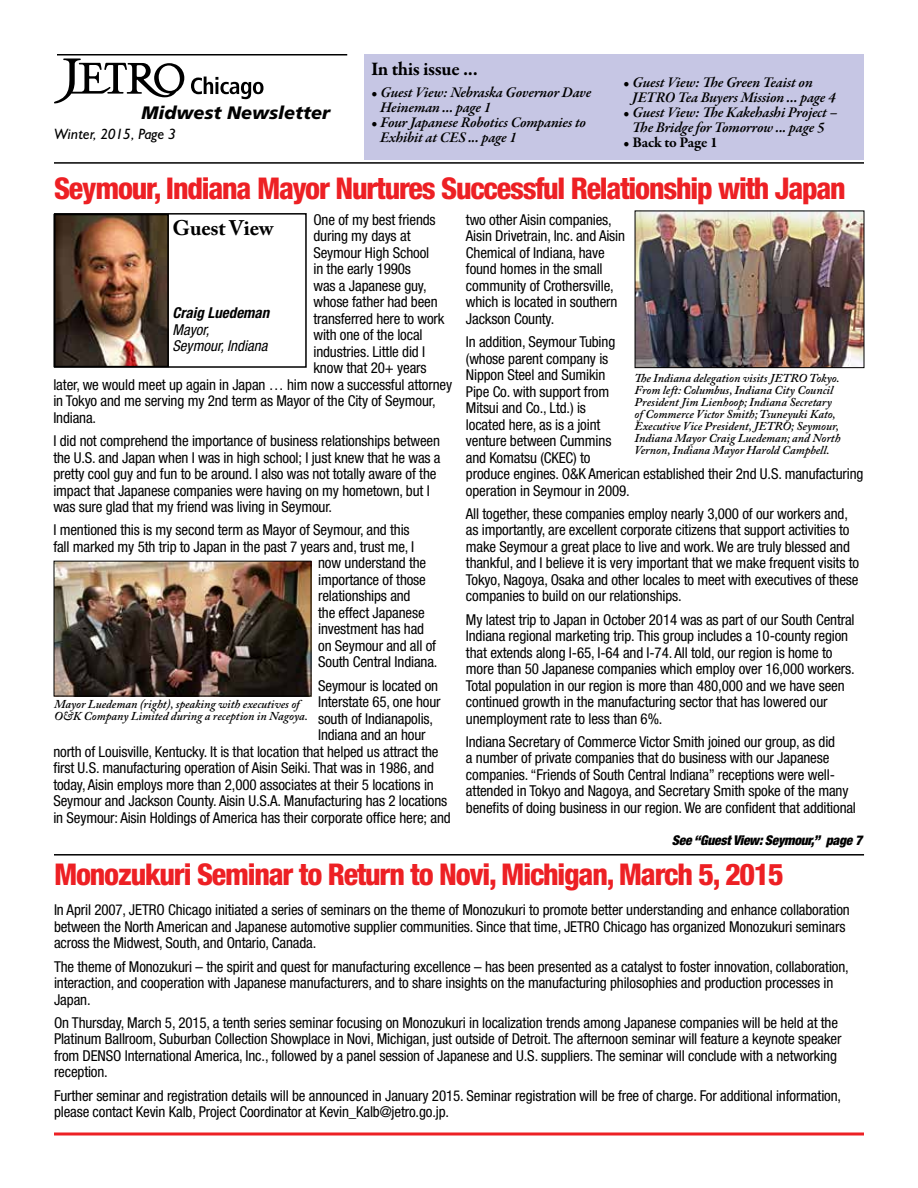
<style>
.page{position:relative;width:918px;height:1188px;background:#fff}
.page>*{position:absolute;margin:0;border:0;box-sizing:border-box;transform-origin:0 0}
.t1{font:800 condensed 30px "Helvetica Neue";letter-spacing:-.04em;color:#ed2024}
.t2{font:700 21px "Adobe Caslon Pro";letter-spacing:-.01em;color:#000}
.t3{font:700 19.5px "Garamond Premr Pro";letter-spacing:-.02em;color:#000}
.t4{font:italic 900 18px "Frutiger";color:#000}
.t5{font:condensed 15px/16.5px "Helvetica Neue";letter-spacing:-.01em;color:#000}
.t6{font:italic 600 15px/15px "Garamond Premr Pro";letter-spacing:-.015em;color:#000}
.t7{font:italic condensed 15px/16.5px "Helvetica Neue";color:#000}
.t8{font:italic 15px "Humanist 521 BT";color:#000}
.t9{font:italic 700 condensed 15px "Helvetica Neue";color:#000}
.t10{font:700 15px "Garamond Premr Pro";letter-spacing:-.015em;color:#000}
.t11{font:italic 900 condensed 13.5px "Helvetica Neue";letter-spacing:-.02em;color:#000}
.t12{font:italic 600 12px/12px "Adobe Caslon Pro";color:#000}
.s1{font-weight:600;font-style:italic}
</style>
<div class="page">
<svg style="left:54px;top:1132px;width:810px;height:4px;background:#f1575a"></svg>
<hr style="left:57px;top:54px;width:290px;height:2px;background:#000">
<svg style="left:191px;top:77px;width:73px;height:22px"></svg>
<svg style="left:54px;top:58px;width:130px;height:45px"></svg>
<hr style="left:54px;top:162px;width:810px;height:2px;background:#000">
<div style="left:364px;top:54px;width:500px;height:106px;background:#c6c6e4"></div>
<hr style="left:54px;top:854px;width:810px;height:2px;background:#000">
<img style="left:637px;top:213px;width:225px;height:153px">
<div style="left:635px;top:211px;width:229px;height:157px;border:1px solid #000"></div>
<img style="left:56px;top:563px;width:253px;height:131px">
<div style="left:54px;top:561px;width:257px;height:135px;border:1px solid #000"></div>
<img style="left:57px;top:217px;width:109px;height:147px">
<div style="left:53px;top:214px;width:116px;height:153px;border:2px solid #000"></div>
<div style="left:54px;top:213px;width:253px;height:155px;border:2px solid #000"></div>
<h3 class="t3" style="left:371px;top:57px;width:108px">In this issue ...</h3>
<p class="t6" style="left:380px;top:85px;width:213px;text-indent:-9px">• Guest View: Nebraska Governor Dave<br>Heineman ... page 1</p>
<p class="t6" style="left:380px;top:115px;width:208px;text-indent:-9px">• Four Japanese Robotics Companies to<br>Exhibit at CES ... page 1</p>
<p class="t6" style="left:632px;top:75px;width:205px;text-indent:-9px">• Guest View: The Green Teaist on<br>JETRO Tea Buyers Mission ... page 4</p>
<p class="t6" style="left:623px;top:105px;width:216px;text-align:center">• Guest View: The Kakehashi Project –<br>The Bridge for Tomorrow ... page 5</p>
<p class="t10" style="left:623px;top:133px;width:96px"><span class="s1">•</span> Back to Page 1</p>
<h1 class="t1" style="left:54px;top:170px;width:793px">Seymour, Indiana Mayor Nurtures Successful Relationship with Japan</h1>
<p class="t4" style="left:142px;top:102px;width:190px">Midwest Newsletter</p>
<p class="t8" style="left:54px;top:125px;width:123px">Winter, 2015, Page 3</p>
<p class="t5" style="left:313px;top:211px;width:124px">One of my best friends</p>
<p class="t5" style="left:313px;top:228px;width:99px">during my days at</p>
<p class="t5" style="left:313px;top:244px;width:117px">Seymour High School</p>
<p class="t5" style="left:313px;top:261px;width:99px">in the early 1990s</p>
<p class="t5" style="left:313px;top:277px;width:115px">was a Japanese guy,</p>
<p class="t5" style="left:313px;top:294px;width:126px">whose father had been</p>
<p class="t5" style="left:313px;top:310px;width:133px">transferred here to work</p>
<p class="t5" style="left:313px;top:327px;width:111px">with one of the local</p>
<p class="t5" style="left:313px;top:343px;width:113px">industries. Little did I</p>
<p class="t5" style="left:313px;top:360px;width:115px">know that 20+ years</p>
<p class="t5" style="left:53px;top:376px;width:400px">later, we would meet up again in Japan … him now a successful attorney</p>
<p class="t5" style="left:53px;top:393px;width:384px">in Tokyo and me serving my 2nd term as Mayor of the City of Seymour,</p>
<p class="t5" style="left:53px;top:409px;width:44px">Indiana.</p>
<p class="t5" style="left:53px;top:432px;width:389px">I did not comprehend the importance of business relationships between the U.S. and Japan when I was in high school; I just knew that he was a pretty cool guy and fun to be around. I also was not totally aware of the impact that Japanese companies were having on my hometown, but I was sure glad that my friend was living in Seymour.</p>
<p class="t5" style="left:53px;top:522px;width:358px">I mentioned this is my second term as Mayor of Seymour, and this</p>
<p class="t5" style="left:53px;top:538px;width:362px">fall marked my 5th trip to Japan in the past 7 years and, trust me, I</p>
<p class="t5" style="left:318px;top:555px;width:110px">now understand the</p>
<p class="t5" style="left:318px;top:571px;width:109px">importance of those</p>
<p class="t5" style="left:318px;top:588px;width:94px">relationships and</p>
<p class="t5" style="left:318px;top:604px;width:108px">the effect Japanese</p>
<p class="t5" style="left:318px;top:621px;width:107px">investment has had</p>
<p class="t5" style="left:318px;top:637px;width:120px">on Seymour and all of</p>
<p class="t5" style="left:318px;top:654px;width:121px">South Central Indiana.</p>
<p class="t5" style="left:318px;top:677px;width:122px">Seymour is located on</p>
<p class="t5" style="left:318px;top:693px;width:124px">Interstate 65, one hour</p>
<p class="t5" style="left:318px;top:710px;width:116px">south of Indianapolis,</p>
<p class="t5" style="left:318px;top:726px;width:109px">Indiana and an hour</p>
<p class="t5" style="left:53px;top:743px;width:387px">north of Louisville, Kentucky. It is that location that helped us attract the</p>
<p class="t5" style="left:53px;top:759px;width:382px">first U.S. manufacturing operation of Aisin Seiki. That was in 1986, and</p>
<p class="t5" style="left:53px;top:776px;width:382px">today, Aisin employs more than 2,000 associates at their 5 locations in</p>
<p class="t5" style="left:53px;top:792px;width:395px">Seymour and Jackson County. Aisin U.S.A. Manufacturing has 2 locations</p>
<p class="t5" style="left:53px;top:809px;width:399px">in Seymour: Aisin Holdings of America has their corporate office here; and</p>
<h2 class="t2" style="left:172px;top:215px;width:103px">Guest View</h2>
<p class="t9" style="left:172px;top:304px;width:98px">Craig Luedeman</p>
<p class="t7" style="left:172px;top:321px;width:96px">Mayor,<br>Seymour, Indiana</p>
<p class="t12" style="left:54px;top:698px;width:255px">Mayor Luedeman (right), speaking with executives of<br>O&amp;K Company Limited during a reception in Nagoya.</p>
<p class="t5" style="left:466px;top:211px;width:161px">two other Aisin companies,<br>Aisin Drivetrain, Inc. and Aisin<br>Chemical of Indiana, have found homes in the small community of Crothersville, which is located in southern<br>Jackson County.</p>
<p class="t5" style="left:466px;top:333px;width:399px">In addition, Seymour Tubing<br>(whose parent company is<br>Nippon Steel and Sumikin<br>Pipe Co. with support from<br>Mitsui and Co., Ltd.) is<br>located here, as is a joint<br>venture between Cummins<br>and Komatsu (CKEC) to<br>produce engines. O&amp;K American established their 2nd U.S. manufacturing operation in Seymour in 2009.</p>
<p class="t5" style="left:466px;top:505px;width:395px">All together, these companies employ nearly 3,000 of our workers and, as importantly, are excellent corporate citizens that support activities to make Seymour a great place to live and work. We are truly blessed and thankful, and I believe it is very important that we make frequent visits to Tokyo, Nagoya, Osaka and other locales to meet with executives of these companies to build on our relationships.</p>
<p class="t5" style="left:466px;top:611px;width:390px">My latest trip to Japan in October 2014 was as part of our South Central Indiana regional marketing trip. This group includes a 10-county region that extends along I-65, I-64 and I-74. All told, our region is home to more than 50 Japanese companies which employ over 16,000 workers.<br>Total population in our region is more than 480,000 and we have seen continued growth in the manufacturing sector that has lowered our unemployment rate to less than 6%.</p>
<p class="t5" style="left:466px;top:733px;width:392px">Indiana Secretary of Commerce Victor Smith joined our group, as did<br>a number of private companies that do business with our Japanese companies. “Friends of South Central Indiana” receptions were well&shy;attended in Tokyo and Nagoya, and Secretary Smith spoke of the many benefits of doing business in our region. We are confident that additional</p>
<p class="t12" style="left:635px;top:371px;width:207px">The Indiana delegation visits JETRO Tokyo.<br>From left: Columbus, Indiana City Council President Jim Lienhoop; Indiana Secretary of Commerce Victor Smith; Tsuneyuki Kato, Executive Vice President, JETRO; Seymour, Indiana Mayor Craig Luedeman; and North Vernon, Indiana Mayor Harold Campbell.</p>
<p class="t11" style="left:672px;top:831px;width:192px">See “Guest View: Seymour,” page 7</p>
<h1 class="t1" style="left:54px;top:856px;width:731px">Monozukuri Seminar to Return to Novi, Michigan, March 5, 2015</h1>
<p class="t5" style="left:54px;top:902px;width:797px">In April 2007, JETRO Chicago initiated a series of seminars on the theme of Monozukuri to promote better understanding and enhance collaboration between the North American and Japanese automotive supplier communities. Since that time, JETRO Chicago has organized Monozukuri seminars across the Midwest, South, and Ontario, Canada.</p>
<p class="t5" style="left:54px;top:958px;width:796px">The theme of Monozukuri – the spirit and quest for manufacturing excellence – has been presented as a catalyst to foster innovation, collaboration, interaction, and cooperation with Japanese manufacturers, and to share insights on the manufacturing philosophies and production processes in<br>Japan.</p>
<p class="t5" style="left:54px;top:1014px;width:789px">On Thursday, March 5, 2015, a tenth series seminar focusing on Monozukuri in localization trends among Japanese companies will be held at the Platinum Ballroom, Suburban Collection Showplace in Novi, Michigan, just outside of Detroit. The afternoon seminar will feature a keynote speaker from DENSO International America, Inc., followed by a panel session of Japanese and U.S. suppliers. The seminar will conclude with a networking reception.</p>
<p class="t5" style="left:54px;top:1087px;width:789px">Further seminar and registration details will be announced in January 2015. Seminar registration will be free of charge. For additional information, please contact Kevin Kalb, Project Coordinator at Kevin_Kalb@jetro.go.jp.</p>
</div>
